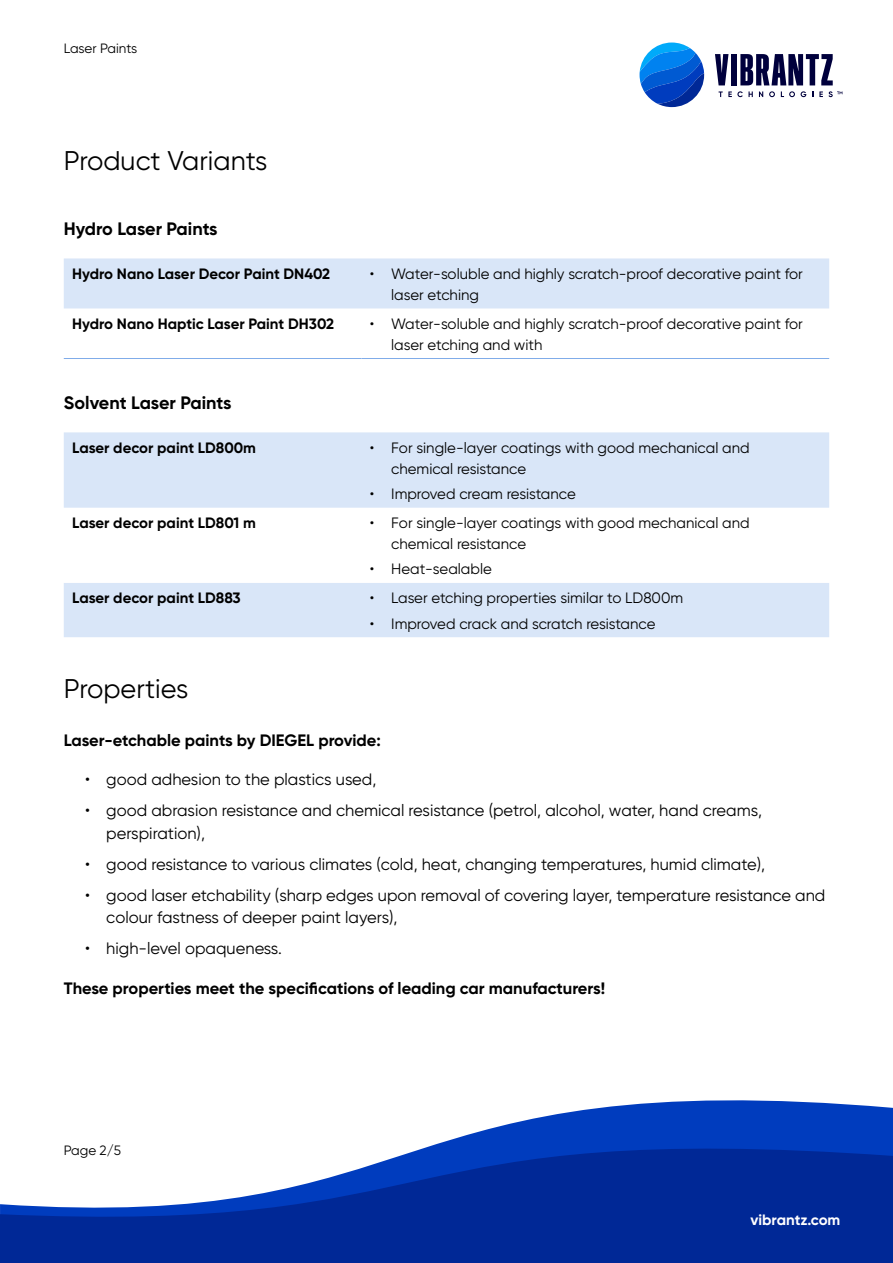
<style>
.page{position:relative;width:893px;height:1263px;background:#fff}
.page>*{position:absolute;margin:0;border:0;box-sizing:border-box;transform-origin:0 0}
.Heading_2{font:27px "Gilroy";color:#000}
.Heading_3{font:700 18px "Gilroy";color:#000}
.t1{font:16.5px/22.5px "Gilroy";color:#000}
.Body_Text{font:700 16.5px "Gilroy";color:#000}
.t2{font:15px/21px "Gilroy";color:#000}
.Table_Text{font:700 15px "Gilroy";color:#000}
.t3{font:700 15px "Gilroy";color:#fff}
.t4{font:13.5px "Gilroy";color:#000}
</style>
<div class="page">
<svg style="left:715px;top:54px;width:13px;height:31px"></svg>
<div style="left:731px;top:54px;width:6px;height:31px;background:#00003c"></div>
<svg style="left:740px;top:54px;width:93px;height:31px"></svg>
<svg style="left:719px;top:91px;width:34px;height:6px"></svg>
<svg style="left:759px;top:91px;width:4px;height:6px"></svg>
<svg style="left:769px;top:91px;width:6px;height:6px"></svg>
<svg style="left:781px;top:91px;width:14px;height:6px"></svg>
<svg style="left:801px;top:91px;width:5px;height:6px"></svg>
<svg style="left:819px;top:91px;width:23px;height:6px"></svg>
<svg style="left:640px;top:43px;width:64px;height:64px"></svg>
<svg style="left:532px;top:1100px;width:361px;height:19px;fill:#003cbe"></svg>
<svg style="left:0;top:1119px;width:893px;height:144px;fill:#002896"></svg>
<div style="left:64px;top:258px;width:765px;height:50px;background:#d9e6f8"></div>
<hr style="left:64px;top:358px;width:297px;height:1px;background:#80ace9">
<hr style="left:361px;top:358px;width:468px;height:1px;background:#80ace9">
<svg style="left:64px;top:432px;width:765px;height:205px;fill:#d9e6f8"></svg>
<p class="t4" style="left:64px;top:40px;width:75px">Laser Paints</p>
<p class="Heading_2" style="left:64px;top:144px;width:205px">Product Variants</p>
<p class="Heading_3" style="left:64px;top:218px;width:155px">Hydro Laser Paints</p>
<p class="Table_Text" style="left:72px;top:264px;width:259px">Hydro Nano Laser Decor Paint DN402</p>
<p class="t2" style="left:391px;top:263px;width:413px;text-indent:-21px">• Water-soluble and highly scratch-proof decorative paint for laser etching</p>
<p class="Table_Text" style="left:72px;top:314px;width:263px">Hydro Nano Haptic Laser Paint DH302</p>
<p class="t2" style="left:391px;top:313px;width:413px;text-indent:-21px">• Water-soluble and highly scratch-proof decorative paint for laser etching and with</p>
<p class="Heading_3" style="left:64px;top:392px;width:169px">Solvent Laser Paints</p>
<p class="Table_Text" style="left:72px;top:438px;width:185px">Laser decor paint LD800m</p>
<p class="t2" style="left:391px;top:437px;width:360px;text-indent:-21px">• For single-layer coatings with good mechanical and chemical resistance</p>
<p class="t2" style="left:370px;top:483px;width:207px">• Improved cream resistance</p>
<p class="Table_Text" style="left:72px;top:513px;width:185px">Laser decor paint LD801 m</p>
<p class="t2" style="left:391px;top:512px;width:360px;text-indent:-21px">• For single-layer coatings with good mechanical and chemical resistance</p>
<p class="t2" style="left:370px;top:558px;width:123px">• Heat-sealable</p>
<p class="Table_Text" style="left:72px;top:589px;width:170px">Laser decor paint LD883</p>
<p class="t2" style="left:370px;top:587px;width:315px">• Laser etching properties similar to LD800m</p>
<p class="t2" style="left:370px;top:613px;width:287px">• Improved crack and scratch resistance</p>
<p class="Heading_2" style="left:64px;top:672px;width:126px">Properties</p>
<p class="Body_Text" style="left:64px;top:729px;width:319px">Laser-etchable paints by DIEGEL provide:</p>
<p class="t1" style="left:85px;top:768px;width:293px">• good adhesion to the plastics used,</p>
<p class="t1" style="left:106px;top:799px;width:657px;text-indent:-21px">• good abrasion resistance and chemical resistance (petrol, alcohol, water, hand creams, perspiration),</p>
<p class="t1" style="left:85px;top:852px;width:681px">• good resistance to various climates (cold, heat, changing temperatures, humid climate),</p>
<p class="t1" style="left:106px;top:883px;width:721px;text-indent:-21px">• good laser etchability (sharp edges upon removal of covering layer, temperature resistance and colour fastness of deeper paint layers),</p>
<p class="t1" style="left:85px;top:937px;width:199px">• high-level opaqueness.</p>
<p class="Body_Text" style="left:64px;top:978px;width:543px">These properties meet the specifications of leading car manufacturers!</p>
<p class="t4" style="left:64px;top:1142px;width:59px">Page 2/5</p>
<p class="t3" style="left:750px;top:1210px;width:91px">vibrantz.com</p>
</div>
